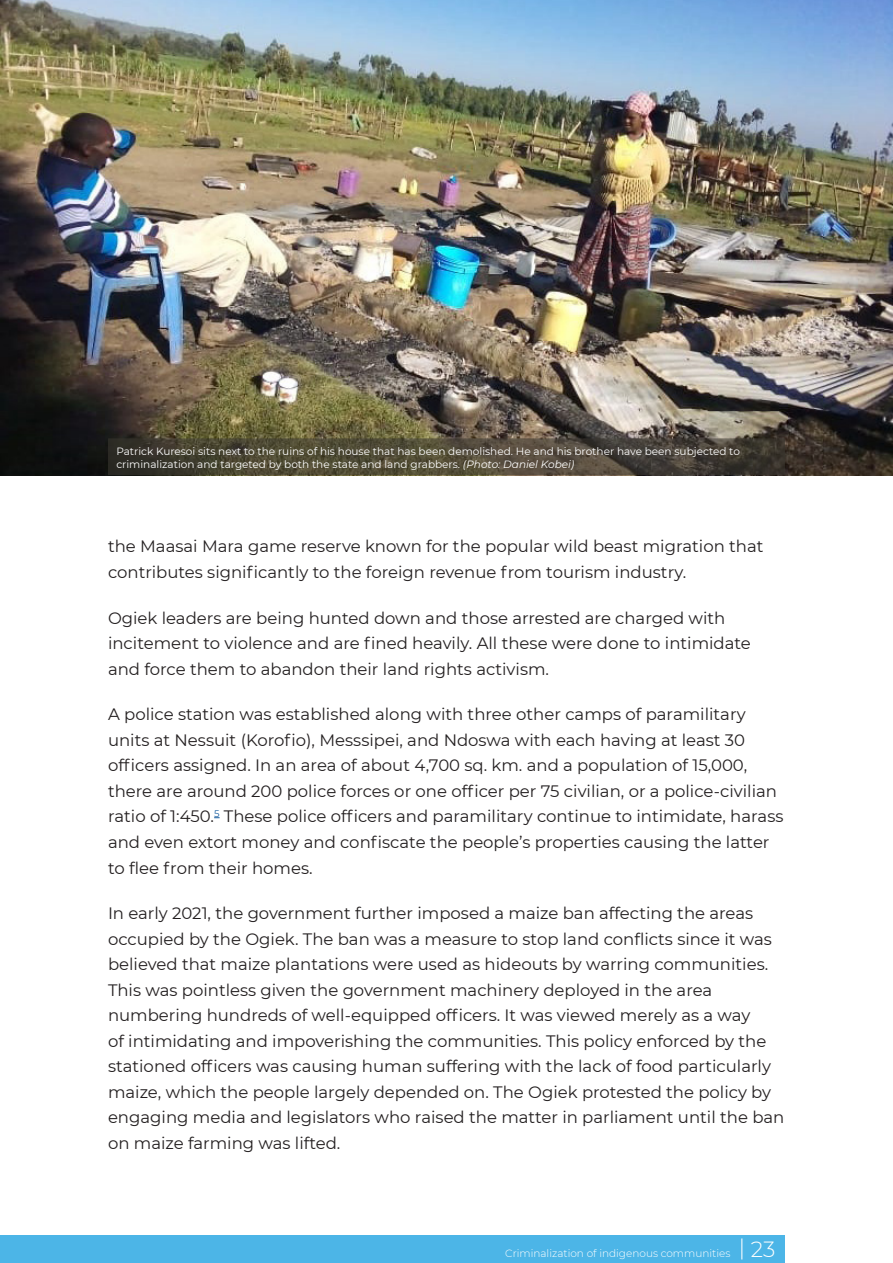
<style>
.page{position:relative;width:893px;height:1263px;background:#fff}
.page>*{position:absolute;margin:0;border:0;box-sizing:border-box;transform-origin:0 0}
.Body_Unindented{font:16.5px/25.5px "Montserrat";color:#231f20}
.t1{font:10.5px/12.6px "Montserrat";color:#fff}
.t2{font:300 10.5px "Montserrat";color:#fff}
.s1{font-style:italic}
.s2{font-size:21.9px}
</style>
<div class="page">
<div style="left:0;top:1236px;width:785px;height:27px;background:#4cb5e7"></div>
<img style="left:0;top:0;width:893px;height:475px">
<svg style="left:108px;top:438px;width:677px;height:37px;background:#4a4436"></svg>
<p class="t1" style="left:116px;top:445px;width:625px">Patrick Kuresoi sits next to the ruins of his house that has been demolished. He and his brother have been subjected to criminalization and targeted by both the state and land grabbers. <span class="s1">(Photo: Daniel Kobei)</span></p>
<p class="Body_Unindented" style="left:108px;top:533px;width:657px">the Maasai Mara game reserve known for the popular wild beast migration that contributes significantly to the foreign revenue from tourism industry.</p>
<p class="Body_Unindented" style="left:108px;top:604px;width:644px">Ogiek leaders are being hunted down and those arrested are charged with incitement to violence and are fined heavily. All these were done to intimidate and force them to abandon their land rights activism.</p>
<p class="Body_Unindented" style="left:108px;top:701px;width:677px">A police station was established along with three other camps of paramilitary units at Nessuit (Korofio), Messsipei, and Ndoswa with each having at least 30 officers assigned. In an area of about 4,700 sq. km. and a population of 15,000, there are around 200 police forces or one officer per 75 civilian, or a police-civilian ratio of 1:450.<sup>5</sup> These police officers and paramilitary continue to intimidate, harass and even extort money and confiscate the people’s properties causing the latter to flee from their homes.</p>
<p class="Body_Unindented" style="left:108px;top:900px;width:678px">In early 2021, the government further imposed a maize ban affecting the areas occupied by the Ogiek. The ban was a measure to stop land conflicts since it was believed that maize plantations were used as hideouts by warring communities.<br>This was pointless given the government machinery deployed in the area numbering hundreds of well-equipped officers. It was viewed merely as a way<br>of intimidating and impoverishing the communities. This policy enforced by the stationed officers was causing human suffering with the lack of food particularly maize, which the people largely depended on. The Ogiek protested the policy by engaging media and legislators who raised the matter in parliament until the ban on maize farming was lifted.</p>
<p class="t2" style="left:505px;top:1246px;width:272px">Criminalization of indigenous communities <sup>|</sup> <span class="s2">23</span></p>
</div>
